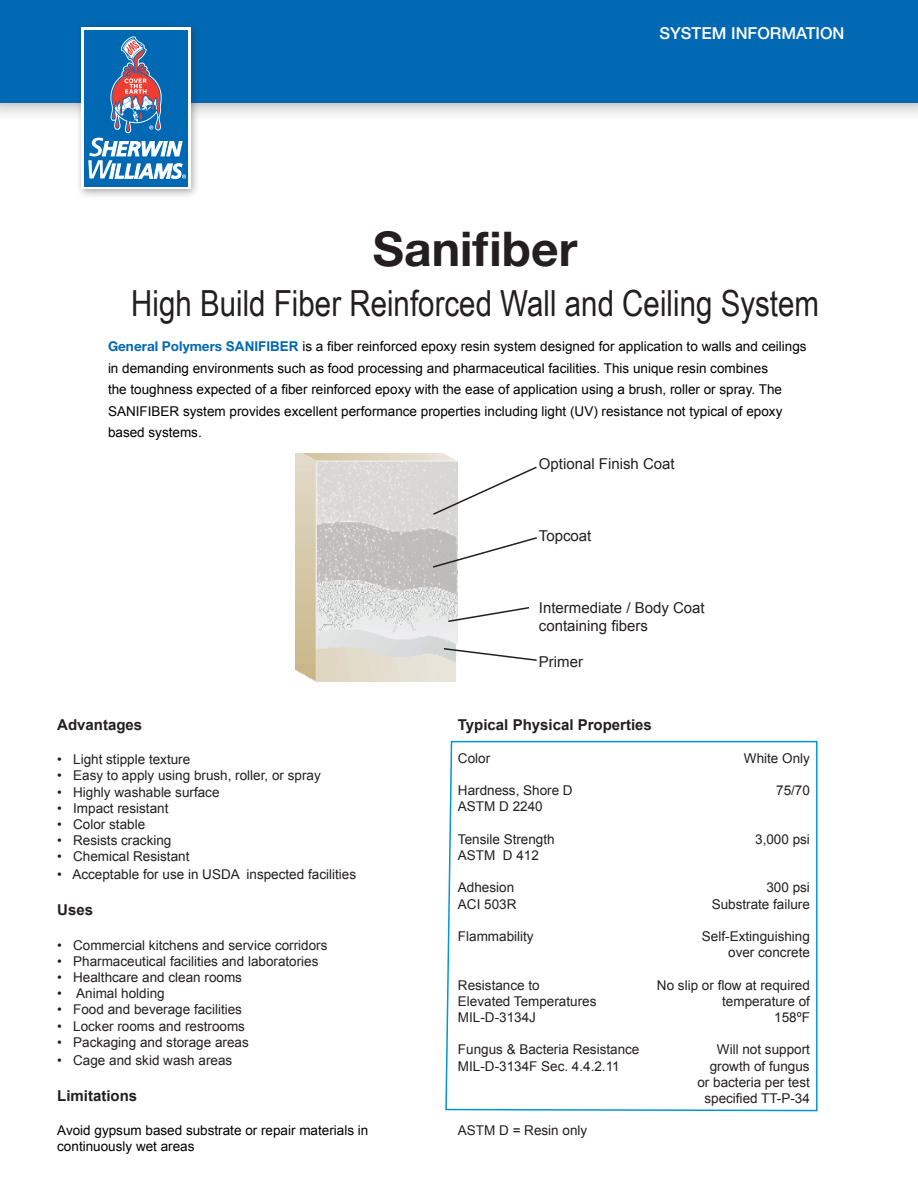
<style>
.page{position:relative;width:918px;height:1188px;background:#fff}
.page>*{position:absolute;margin:0;border:0;box-sizing:border-box;transform-origin:0 0}
.t1{font:700 48px "Helvetica Neue LT Std";color:#231f20}
.t2{font:36px "Arial Narrow";color:#231f20}
.sub_head{font:500 16.5px "Helvetica Neue LT Std";color:#fff}
.t3{font:15px "Arial";color:#231f20}
.t4{font:700 15px "Arial";color:#231f20}
.t5{font:13.5px "Arial";color:#231f20}
.body_copy_small{font:13.5px/21.6px "Arial";color:#000}
.Default{font:13.5px "Arial";color:#211e1e}
.s1{font-family:"Helvetica Neue LT Std";font-weight:700;color:#0168b3}
.s2{font-weight:700;color:#0168b3}
.s3{color:#231f20}
</style>
<div class="page">
<div style="left:0;top:0;width:918px;height:123px;background:#231f20;opacity:.49"></div>
<div style="left:0;top:0;width:918px;height:102px;background:#0168b3"></div>
<div style="left:75px;top:21px;width:126px;height:178px;background:#231f20;opacity:.4"></div>
<div style="left:81px;top:27px;width:109px;height:162px;background:#fff"></div>
<div style="left:84px;top:30px;width:104px;height:156px;background:#0168b3"></div>
<svg style="left:88px;top:36px;width:98px;height:144px"></svg>
<svg style="left:445px;top:740px;width:373px;height:372px"></svg>
<img style="left:296px;top:454px;width:161px;height:227px">
<svg style="left:431px;top:465px;width:106px;height:51px"></svg>
<svg style="left:447px;top:606px;width:83px;height:17px"></svg>
<svg style="left:442px;top:647px;width:95px;height:15px"></svg>
<svg style="left:431px;top:536px;width:106px;height:33px"></svg>
<p class="sub_head" style="left:660px;top:23px;width:186px">SYSTEM INFORMATION</p>
<p class="t1" style="left:373px;top:220px;width:206px">Sanifiber</p>
<p class="t2" style="left:131px;top:277px;width:690px">High Build Fiber Reinforced Wall and Ceiling System</p>
<p class="body_copy_small" style="left:108px;top:336px;width:700px"><span class="s1">General Polymers</span> <span class="s2">SANIFIBER</span> is a fiber reinforced epoxy resin system designed for application to walls and ceilings in demanding environments such as food processing and pharmaceutical facilities. This unique resin combines<br>the toughness expected of a fiber reinforced epoxy with the ease of application using a brush, roller or spray. The SANIFIBER system provides excellent performance properties including light (UV) resistance not typical of epoxy based systems.</p>
<p class="t3" style="left:539px;top:454px;width:137px">Optional Finish Coat</p>
<p class="t3" style="left:539px;top:526px;width:54px">Topcoat</p>
<p class="t4" style="left:57px;top:715px;width:87px">Advantages</p>
<p class="Default" style="left:57px;top:751px;width:135px"><span class="s3">•</span> Light stipple texture</p>
<p class="t5" style="left:57px;top:767px;width:265px">• Easy to apply using brush, roller, or spray</p>
<p class="Default" style="left:57px;top:783px;width:164px">• Highly washable surface</p>
<p class="Default" style="left:57px;top:799px;width:113px">• Impact resistant</p>
<p class="Default" style="left:57px;top:815px;width:90px">• Color stable</p>
<p class="Default" style="left:57px;top:832px;width:116px">• Resists cracking</p>
<p class="Default" style="left:57px;top:848px;width:134px">• Chemical Resistant</p>
<p class="Default" style="left:57px;top:866px;width:300px">• Acceptable for use in USDA inspected facilities</p>
<p class="t4" style="left:57px;top:900px;width:37px">Uses</p>
<p class="t5" style="left:57px;top:936px;width:272px">• Commercial kitchens and service corridors</p>
<p class="t5" style="left:57px;top:952px;width:263px">• Pharmaceutical facilities and laboratories</p>
<p class="t5" style="left:57px;top:968px;width:186px">• Healthcare and clean rooms</p>
<p class="t5" style="left:57px;top:985px;width:109px">• Animal holding</p>
<p class="t5" style="left:57px;top:1001px;width:186px">• Food and beverage facilities</p>
<p class="t5" style="left:57px;top:1017px;width:189px">• Locker rooms and restrooms</p>
<p class="t5" style="left:57px;top:1033px;width:193px">• Packaging and storage areas</p>
<p class="t5" style="left:57px;top:1051px;width:177px">• Cage and skid wash areas</p>
<p class="t4" style="left:57px;top:1086px;width:82px">Limitations</p>
<p class="body_copy_small" style="left:57px;top:1122px;width:313px;line-height:16.2px">Avoid gypsum based substrate or repair materials in continuously wet areas</p>
<p class="t3" style="left:539px;top:598px;width:167px">Intermediate / Body Coat</p>
<p class="t3" style="left:539px;top:616px;width:111px">containing fibers</p>
<p class="t3" style="left:539px;top:652px;width:46px">Primer</p>
<p class="t4" style="left:458px;top:715px;width:195px">Typical Physical Properties</p>
<p class="t5" style="left:458px;top:749px;width:34px">Color</p>
<p class="t5" style="left:744px;top:749px;width:68px">White Only</p>
<p class="t5" style="left:458px;top:782px;width:116px">Hardness, Shore D</p>
<p class="t5" style="left:776px;top:782px;width:35px">75/70</p>
<p class="t5" style="left:458px;top:798px;width:86px">ASTM D 2240</p>
<p class="t5" style="left:458px;top:830px;width:98px">Tensile Strength</p>
<p class="t5" style="left:755px;top:830px;width:56px">3,000 psi</p>
<p class="t5" style="left:458px;top:846px;width:83px">ASTM D 412</p>
<p class="t5" style="left:458px;top:879px;width:58px">Adhesion</p>
<p class="t5" style="left:766px;top:879px;width:45px">300 psi</p>
<p class="t5" style="left:458px;top:895px;width:60px">ACI 503R</p>
<p class="t5" style="left:712px;top:895px;width:100px">Substrate failure</p>
<p class="t5" style="left:458px;top:927px;width:77px">Flammability</p>
<p class="t5" style="left:702px;top:927px;width:110px">Self-Extinguishing</p>
<p class="t5" style="left:728px;top:944px;width:83px">over concrete</p>
<p class="t5" style="left:458px;top:976px;width:83px">Resistance to</p>
<p class="t5" style="left:657px;top:976px;width:155px">No slip or flow at required</p>
<p class="t5" style="left:458px;top:992px;width:140px">Elevated Temperatures</p>
<p class="t5" style="left:722px;top:992px;width:89px">temperature of</p>
<p class="t5" style="left:458px;top:1008px;width:80px">MIL-D-3134J</p>
<p class="t5" style="left:774px;top:1008px;width:37px">158ºF</p>
<p class="t5" style="left:458px;top:1041px;width:183px">Fungus &amp; Bacteria Resistance</p>
<p class="t5" style="left:717px;top:1041px;width:95px">Will not support</p>
<p class="t5" style="left:458px;top:1057px;width:163px">MIL-D-3134F Sec. 4.4.2.11</p>
<p class="t5" style="left:710px;top:1057px;width:101px">growth of fungus</p>
<p class="t5" style="left:697px;top:1073px;width:114px">or bacteria per test</p>
<p class="t5" style="left:704px;top:1089px;width:107px">specified TT-P-34</p>
<p class="t5" style="left:458px;top:1122px;width:131px">ASTM D = Resin only</p>
</div>
